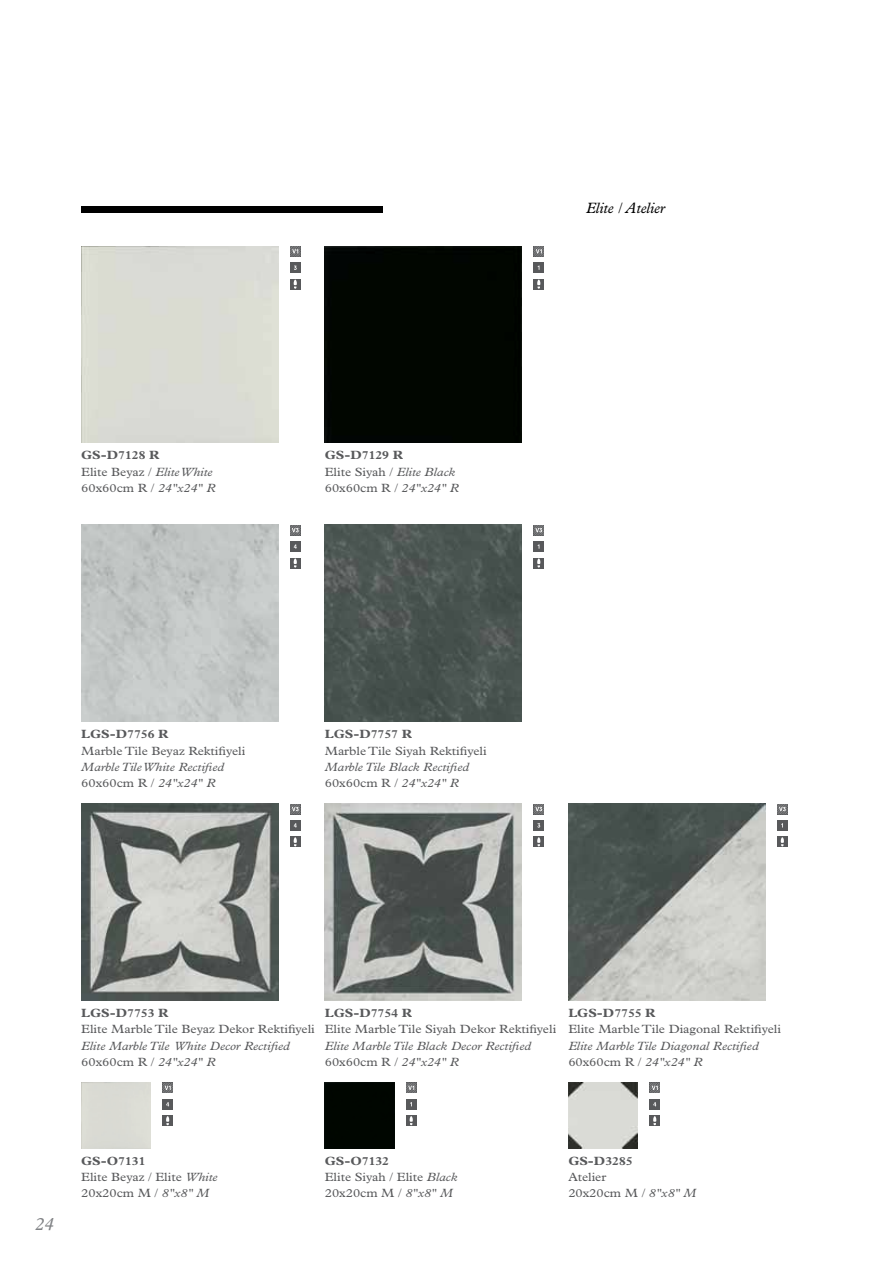
<style>
.page{position:relative;width:893px;height:1263px;background:#fff}
.page>*{position:absolute;margin:0;border:0;box-sizing:border-box;transform-origin:0 0}
.t1{font:italic 18px "Plantin MT Pro";color:#808285}
.t2{font:italic 15px "Plantin MT Pro";color:#000}
.t3{font:12px/16.4px "Plantin MT Pro";color:#58595b;scale:1.09 1}
.t4{font:italic 12px/16.4px "Plantin MT Pro";color:#58595b;scale:1.09 1}
.t5{font:700 12px "Plantin MT Pro";color:#58595b;scale:1.09 1}
.s1{font-weight:700}
.s2{font-style:italic}
.s3{font-style:normal}
</style>
<div class="page">
<div style="left:81px;top:206px;width:302px;height:7px;background:#000"></div>
<img style="left:81px;top:525px;width:197px;height:197px">
<img style="left:81px;top:804px;width:197px;height:196px">
<div style="left:325px;top:246px;width:197px;height:197px;background:#010600"></div>
<img style="left:325px;top:525px;width:197px;height:197px">
<img style="left:325px;top:804px;width:197px;height:196px">
<img style="left:568px;top:804px;width:197px;height:196px">
<div style="left:81px;top:1083px;width:70px;height:65px;background:#dadad4"></div>
<div style="left:325px;top:1083px;width:69px;height:65px;background:#000600"></div>
<img style="left:568px;top:1083px;width:70px;height:65px">
<div style="left:290px;top:558px;width:11px;height:10px;background:#58595b"></div>
<svg style="left:293px;top:558px;width:4px;height:9px"></svg>
<svg style="left:290px;top:525px;width:11px;height:10px"></svg>
<div style="left:290px;top:541px;width:11px;height:11px;background:#58595b"></div>
<svg style="left:294px;top:544px;width:3px;height:5px"></svg>
<div style="left:533px;top:558px;width:11px;height:10px;background:#58595b"></div>
<svg style="left:537px;top:558px;width:4px;height:9px"></svg>
<svg style="left:533px;top:525px;width:11px;height:10px"></svg>
<div style="left:533px;top:541px;width:11px;height:11px;background:#58595b"></div>
<div style="left:290px;top:836px;width:11px;height:11px;background:#58595b"></div>
<svg style="left:293px;top:837px;width:4px;height:9px"></svg>
<svg style="left:290px;top:804px;width:11px;height:10px"></svg>
<svg style="left:290px;top:820px;width:11px;height:11px"></svg>
<div style="left:533px;top:836px;width:11px;height:11px;background:#58595b"></div>
<svg style="left:537px;top:837px;width:4px;height:9px"></svg>
<svg style="left:533px;top:804px;width:11px;height:10px"></svg>
<div style="left:533px;top:820px;width:11px;height:11px;background:#58595b"></div>
<svg style="left:537px;top:823px;width:3px;height:5px"></svg>
<div style="left:777px;top:836px;width:11px;height:11px;background:#58595b"></div>
<svg style="left:781px;top:837px;width:3px;height:9px"></svg>
<svg style="left:777px;top:804px;width:11px;height:10px"></svg>
<div style="left:777px;top:820px;width:11px;height:11px;background:#58595b"></div>
<div style="left:406px;top:1115px;width:11px;height:11px;background:#58595b"></div>
<svg style="left:409px;top:1116px;width:4px;height:9px"></svg>
<svg style="left:406px;top:1082px;width:11px;height:11px"></svg>
<div style="left:406px;top:1099px;width:11px;height:10px;background:#58595b"></div>
<div style="left:162px;top:1115px;width:11px;height:11px;background:#58595b"></div>
<svg style="left:166px;top:1116px;width:3px;height:9px"></svg>
<svg style="left:162px;top:1082px;width:11px;height:11px"></svg>
<div style="left:162px;top:1099px;width:11px;height:11px;background:#58595b"></div>
<div style="left:649px;top:1115px;width:11px;height:11px;background:#58595b"></div>
<svg style="left:653px;top:1116px;width:3px;height:9px"></svg>
<svg style="left:649px;top:1082px;width:11px;height:11px"></svg>
<svg style="left:649px;top:1099px;width:11px;height:10px"></svg>
<div style="left:290px;top:279px;width:11px;height:10px;background:#58595b"></div>
<svg style="left:293px;top:280px;width:4px;height:9px"></svg>
<svg style="left:290px;top:246px;width:11px;height:11px"></svg>
<div style="left:533px;top:279px;width:11px;height:10px;background:#58595b"></div>
<svg style="left:537px;top:280px;width:4px;height:9px"></svg>
<svg style="left:533px;top:246px;width:11px;height:11px"></svg>
<div style="left:290px;top:262px;width:11px;height:11px;background:#58595b"></div>
<svg style="left:294px;top:266px;width:3px;height:4px"></svg>
<div style="left:533px;top:262px;width:11px;height:11px;background:#58595b"></div>
<p class="t2" style="left:586px;top:199px;width:81px">Elite / Atelier</p>
<p class="t3" style="left:81px;top:447px;width:125px"><span class="s1">GS-D7128 R<br></span>Elite Beyaz / <span class="s2">Elite White<br></span>60x60cm R / <span class="s2">24"x24" R</span></p>
<p class="t3" style="left:325px;top:447px;width:125px"><span class="s1">GS-D7129 R<br></span>Elite Siyah / <span class="s2">Elite Black<br></span>60x60cm R / <span class="s2">24"x24" R</span></p>
<p class="t5" style="left:81px;top:727px;width:81px">LGS-D7756 R</p>
<p class="t3" style="left:81px;top:742px;width:152px">Marble Tile Beyaz Rektifiyeli</p>
<p class="t4" style="left:81px;top:759px;width:133px">Marble Tile White Rectified<br><span class="s3">60x60cm R /</span> 24"x24" R</p>
<p class="t5" style="left:325px;top:727px;width:81px">LGS-D7757 R</p>
<p class="t3" style="left:325px;top:742px;width:150px">Marble Tile Siyah Rektifiyeli</p>
<p class="t4" style="left:325px;top:759px;width:134px">Marble Tile Black Rectified<br><span class="s3">60x60cm R /</span> 24"x24" R</p>
<p class="t5" style="left:81px;top:1006px;width:81px">LGS-D7753 R</p>
<p class="t3" style="left:81px;top:1021px;width:216px">Elite Marble Tile Beyaz Dekor Rektifiyeli</p>
<p class="t4" style="left:81px;top:1037px;width:193px">Elite Marble Tile White Decor Rectified<br><span class="s3">60x60cm R /</span> 24"x24" R</p>
<p class="t5" style="left:325px;top:1006px;width:81px">LGS-D7754 R</p>
<p class="t3" style="left:325px;top:1021px;width:214px">Elite Marble Tile Siyah Dekor Rektifiyeli</p>
<p class="t4" style="left:325px;top:1038px;width:191px">Elite Marble Tile Black Decor Rectified<br><span class="s3">60x60cm R /</span> 24"x24" R</p>
<p class="t5" style="left:568px;top:1006px;width:81px">LGS-D7755 R</p>
<p class="t3" style="left:568px;top:1021px;width:197px">Elite Marble Tile Diagonal Rektifiyeli</p>
<p class="t4" style="left:568px;top:1038px;width:176px">Elite Marble Tile Diagonal Rectified<br><span class="s3">60x60cm R /</span> 24"x24" R</p>
<h1 class="t1" style="left:35px;top:1214px;width:20px">24</h1>
<p class="t3" style="left:81px;top:1152px;width:127px"><span class="s1">GS-O7131<br></span>Elite Beyaz / Elite <span class="s2">White<br></span>20x20cm M / <span class="s2">8"x8" M</span></p>
<p class="t3" style="left:325px;top:1152px;width:123px"><span class="s1">GS-O7132<br></span>Elite Siyah / Elite <span class="s2">Black<br></span>20x20cm M / <span class="s2">8"x8" M</span></p>
<p class="t5" style="left:568px;top:1153px;width:61px">GS-D3285</p>
<p class="t3" style="left:568px;top:1169px;width:119px">Atelier<br>20x20cm M / <span class="s2">8"x8" M</span></p>
</div>
